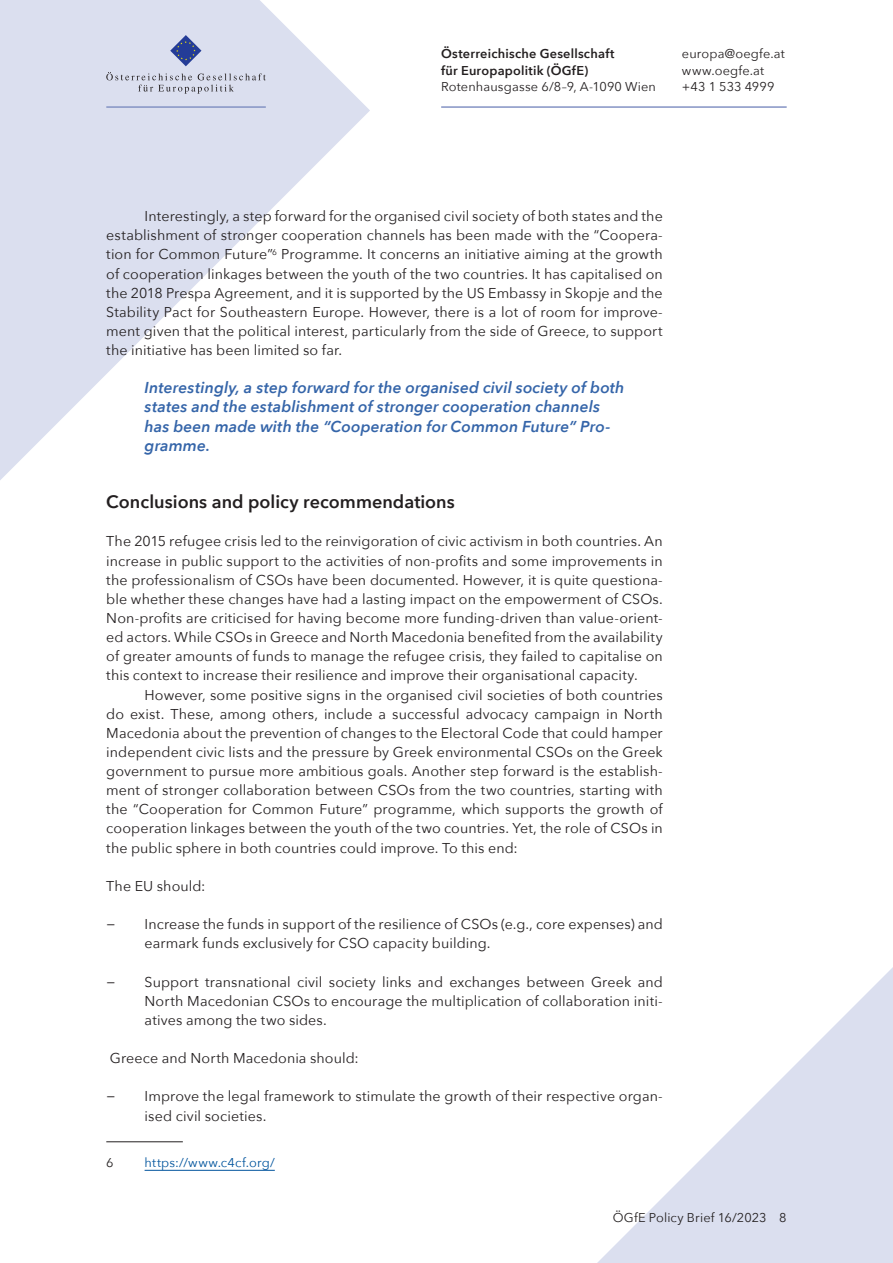
<style>
.page{position:relative;width:893px;height:1263px;background:#fff}
.page>*{position:absolute;margin:0;border:0;box-sizing:border-box;transform-origin:0 0}
.Überschrift_3{font:600 18px "Avenir Next";color:#231f20}
.Zitat{font:italic 600 15.75px/19.2px "Avenir Next";letter-spacing:.005em;color:#3565a9}
.p_einzug{font:14.25px/19.2px "Avenir Next";letter-spacing:.005em;color:#231f20;text-align:justify}
.p{font:14.25px/19.2px "Avenir Next";letter-spacing:.005em;color:#231f20;text-align:justify}
.p-2{font:12.75px "Avenir Next";letter-spacing:.015em;color:#231f20}
.p-3{font:600 12.75px/16.5px "Avenir Next";letter-spacing:.02em;color:#231f20}
.p_Pagina{font:12.75px "Avenir Next";letter-spacing:.01em;color:#231f20}
.Fußnoten{font:12.75px "Avenir Next";letter-spacing:.02em;color:#01549d}
.Fußnoten-2{font:12.75px "Avenir Next";color:#231f20}
</style>
<div class="page">
<svg style="left:0;top:0;width:370px;height:480px;fill:#dbdfef"></svg>
<svg style="left:597px;top:967px;width:296px;height:296px"></svg>
<hr style="left:441px;top:106px;width:346px;height:2px;background:#8493c4">
<hr style="left:106px;top:106px;width:160px;height:2px;background:#8493c4">
<svg style="left:170px;top:35px;width:31px;height:31px"></svg>
<svg style="left:106px;top:72px;width:160px;height:22px;background:#c9cddb"></svg>
<hr style="left:106px;top:1141px;width:77px;height:1px;background:#231f20">
<hr style="left:145px;top:1170px;width:130px;height:1px;background:#01549d">
<p class="p-3" style="left:441px;top:45px;width:175px">Österreichische Gesellschaft für Europapolitik (ÖGfE)</p>
<p class="p-2" style="left:441px;top:76px;width:216px">Rotenhausgasse 6/8–9, A-1090 Wien</p>
<p class="p-2" style="left:682px;top:43px;width:104px">europa@oegfe.at</p>
<p class="p-2" style="left:682px;top:60px;width:84px">www.oegfe.at</p>
<p class="p-2" style="left:682px;top:76px;width:94px">+43 1 533 4999</p>
<p class="p_einzug" style="left:106px;top:206px;width:558px;text-indent:38px">Interestingly, a step forward for the organised civil society of both states and the establishment of stronger cooperation channels has been made with the “Coopera&shy;tion for Common Future”<sup>6</sup> Programme. It concerns an initiative aiming at the growth of cooperation linkages between the youth of the two countries. It has capitalised on the 2018 Prespa Agreement, and it is supported by the US Embassy in Skopje and the Stability Pact for Southeastern Europe. However, there is a lot of room for improve&shy;ment given that the political interest, particularly from the side of Greece, to support the initiative has been limited so far.</p>
<p class="Zitat" style="left:145px;top:378px;width:481px">Interestingly, a step forward for the organised civil society of both states and the establishment of stronger cooperation channels has been made with the “Cooperation for Common Future” Pro&shy;gramme.</p>
<p class="Überschrift_3" style="left:106px;top:486px;width:350px">Conclusions and policy recommendations</p>
<p class="p" style="left:106px;top:531px;width:558px">The 2015 refugee crisis led to the reinvigoration of civic activism in both countries. An increase in public support to the activities of non-profits and some improvements in the professionalism of CSOs have been documented. However, it is quite questiona&shy;ble whether these changes have had a lasting impact on the empowerment of CSOs.<br>Non-profits are criticised for having become more funding-driven than value-orient&shy;ed actors. While CSOs in Greece and North Macedonia benefited from the availability of greater amounts of funds to manage the refugee crisis, they failed to capitalise on this context to increase their resilience and improve their organisational capacity.</p>
<p class="p_einzug" style="left:106px;top:684px;width:558px;text-indent:38px">However, some positive signs in the organised civil societies of both countries do exist. These, among others, include a successful advocacy campaign in North Macedonia about the prevention of changes to the Electoral Code that could hamper independent civic lists and the pressure by Greek environmental CSOs on the Greek government to pursue more ambitious goals. Another step forward is the establish&shy;ment of stronger collaboration between CSOs from the two countries, starting with the “Cooperation for Common Future” programme, which supports the growth of cooperation linkages between the youth of the two countries. Yet, the role of CSOs in the public sphere in both countries could improve. To this end:</p>
<p class="p" style="left:106px;top:876px;width:101px">The EU should:</p>
<p class="p_einzug" style="left:106px;top:914px;width:11px">−</p>
<p class="p_einzug" style="left:145px;top:914px;width:520px">Increase the funds in support of the resilience of CSOs (e.g., core expenses) and earmark funds exclusively for CSO capacity building.</p>
<p class="p_einzug" style="left:106px;top:971px;width:11px">−</p>
<p class="p_einzug" style="left:145px;top:971px;width:520px">Support transnational civil society links and exchanges between Greek and North Macedonian CSOs to encourage the multiplication of collaboration initi&shy;atives among the two sides.</p>
<p class="p" style="left:110px;top:1048px;width:250px">Greece and North Macedonia should:</p>
<p class="p_einzug" style="left:106px;top:1086px;width:11px">−</p>
<p class="p_einzug" style="left:145px;top:1086px;width:520px">Improve the legal framework to stimulate the growth of their respective organ&shy;ised civil societies.</p>
<p class="Fußnoten-2" style="left:106px;top:1152px;width:9px">6</p>
<p class="Fußnoten" style="left:145px;top:1152px;width:132px">https://www.c4cf.org/</p>
<p class="p_Pagina" style="left:613px;top:1206px;width:175px">ÖGfE Policy Brief 16/2023 8</p>
</div>
